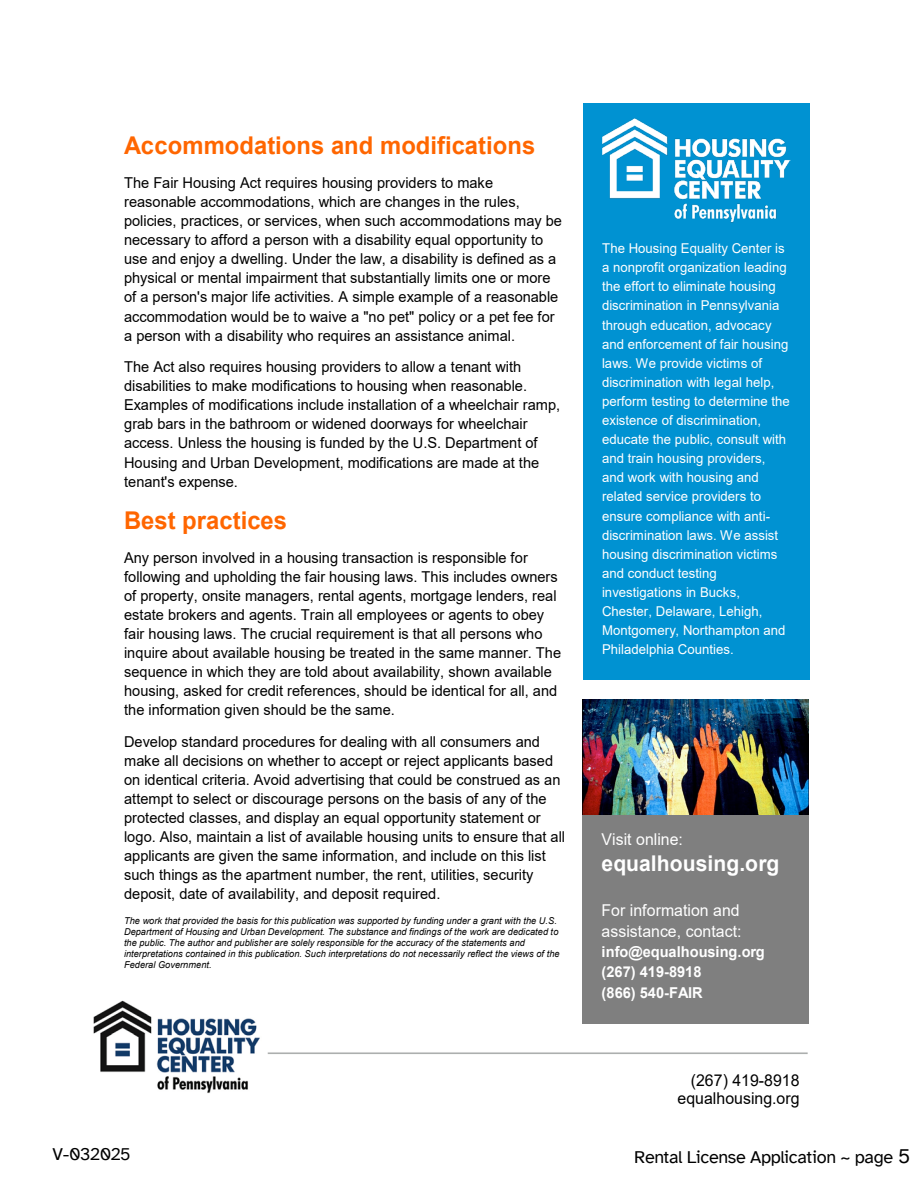
<style>
.page{position:relative;width:918px;height:1188px;background:#fff}
.page>*{position:absolute;margin:0;border:0;box-sizing:border-box;transform-origin:0 0}
.t1{font:700 24.45px "Arial";color:#f60}
.t2{font:700 21.75px "Arial";letter-spacing:.005em;color:#fff}
.t3{font:18px "Atkinson Hyperlegible";letter-spacing:-.02em;color:#000}
.t4{font:16.35px/21.6px "Arial";color:#fff}
.t5{font:16.35px/18.8px "Arial";letter-spacing:.005em;color:#000;text-align:right}
.t6{font:15px/19px "Arial";color:#000}
.t7{font:700 15px/20.2px "Arial";color:#fff}
.t8{font:13.5px/19px "Arial";color:#fff}
.t9{font:italic 9.45px/10.9px "Arial";color:#000}
.s1{font-size:21px}
</style>
<div class="page">
<img style="left:93px;top:999px;width:715px;height:95px">
<div style="left:583px;top:103px;width:227px;height:577px;background:#0092d2"></div>
<img style="left:602px;top:118px;width:188px;height:104px">
<div style="left:583px;top:815px;width:226px;height:209px;background:#7f7f7f"></div>
<img style="left:583px;top:699px;width:226px;height:116px">
<div style="left:619px;top:1061px;width:190px;height:61px;background:#fff"></div>
<h1 class="t1" style="left:124px;top:128px;width:413px">Accommodations and modifications</h1>
<p class="t6" style="left:124px;top:173px;width:439px">The Fair Housing Act requires housing providers to make reasonable accommodations, which are changes in the rules, policies, practices, or services, when such accommodations may be necessary to afford a person with a disability equal opportunity to use and enjoy a dwelling. Under the law, a disability is defined as a physical or mental impairment that substantially limits one or more of a person's major life activities. A simple example of a reasonable accommodation would be to waive a "no pet" policy or a pet fee for a person with a disability who requires an assistance animal.</p>
<p class="t6" style="left:124px;top:357px;width:438px">The Act also requires housing providers to allow a tenant with disabilities to make modifications to housing when reasonable.<br>Examples of modifications include installation of a wheelchair ramp, grab bars in the bathroom or widened doorways for wheelchair access. Unless the housing is funded by the U.S. Department of Housing and Urban Development, modifications are made at the tenant's expense.</p>
<h1 class="t1" style="left:124px;top:503px;width:165px">Best practices</h1>
<p class="t6" style="left:124px;top:548px;width:439px">Any person involved in a housing transaction is responsible for following and upholding the fair housing laws. This includes owners of property, onsite managers, rental agents, mortgage lenders, real estate brokers and agents. Train all employees or agents to obey fair housing laws. The crucial requirement is that all persons who inquire about available housing be treated in the same manner. The sequence in which they are told about availability, shown available housing, asked for credit references, should be identical for all, and the information given should be the same.</p>
<p class="t6" style="left:124px;top:732px;width:443px">Develop standard procedures for dealing with all consumers and make all decisions on whether to accept or reject applicants based on identical criteria. Avoid advertising that could be construed as an attempt to select or discourage persons on the basis of any of the protected classes, and display an equal opportunity statement or logo. Also, maintain a list of available housing units to ensure that all applicants are given the same information, and include on this list such things as the apartment number, the rent, utilities, security deposit, date of availability, and deposit required.</p>
<p class="t9" style="left:124px;top:915px;width:437px">The work that provided the basis for this publication was supported by funding under a grant with the U.S.<br>Department of Housing and Urban Development. The substance and findings of the work are dedicated to the public. The author and publisher are solely responsible for the accuracy of the statements and interpretations contained in this publication. Such interpretations do not necessarily reflect the views of the Federal Government.</p>
<p class="t8" style="left:602px;top:239px;width:189px">The Housing Equality Center is a nonprofit organization leading the effort to eliminate housing discrimination in Pennsylvania through education, advocacy and enforcement of fair housing laws. We provide victims of discrimination with legal help, perform testing to determine the existence of discrimination, educate the public, consult with and train housing providers, and work with housing and related service providers to ensure compliance with anti&shy;discrimination laws. We assist housing discrimination victims and conduct testing investigations in Bucks,<br>Chester, Delaware, Lehigh,<br>Montgomery, Northampton and<br>Philadelphia Counties.</p>
<p class="t4" style="left:602px;top:828px;width:83px">Visit online:</p>
<h2 class="t2" style="left:602px;top:848px;width:179px">equalhousing.org</h2>
<p class="t4" style="left:602px;top:899px;width:141px">For information and assistance, contact:</p>
<p class="t7" style="left:602px;top:942px;width:165px">info@equalhousing.org (267) 419-8918<br>(866) 540-FAIR</p>
<p class="t5" style="left:678px;top:1070px;width:124px">(267) 419-8918 equalhousing.org</p>
<p class="t3" style="left:52px;top:1144px;width:80px">V-032025</p>
<p class="t3" style="left:634px;top:1147px;width:278px">Rental License Application ~ page <span class="s1">5</span></p>
</div>
